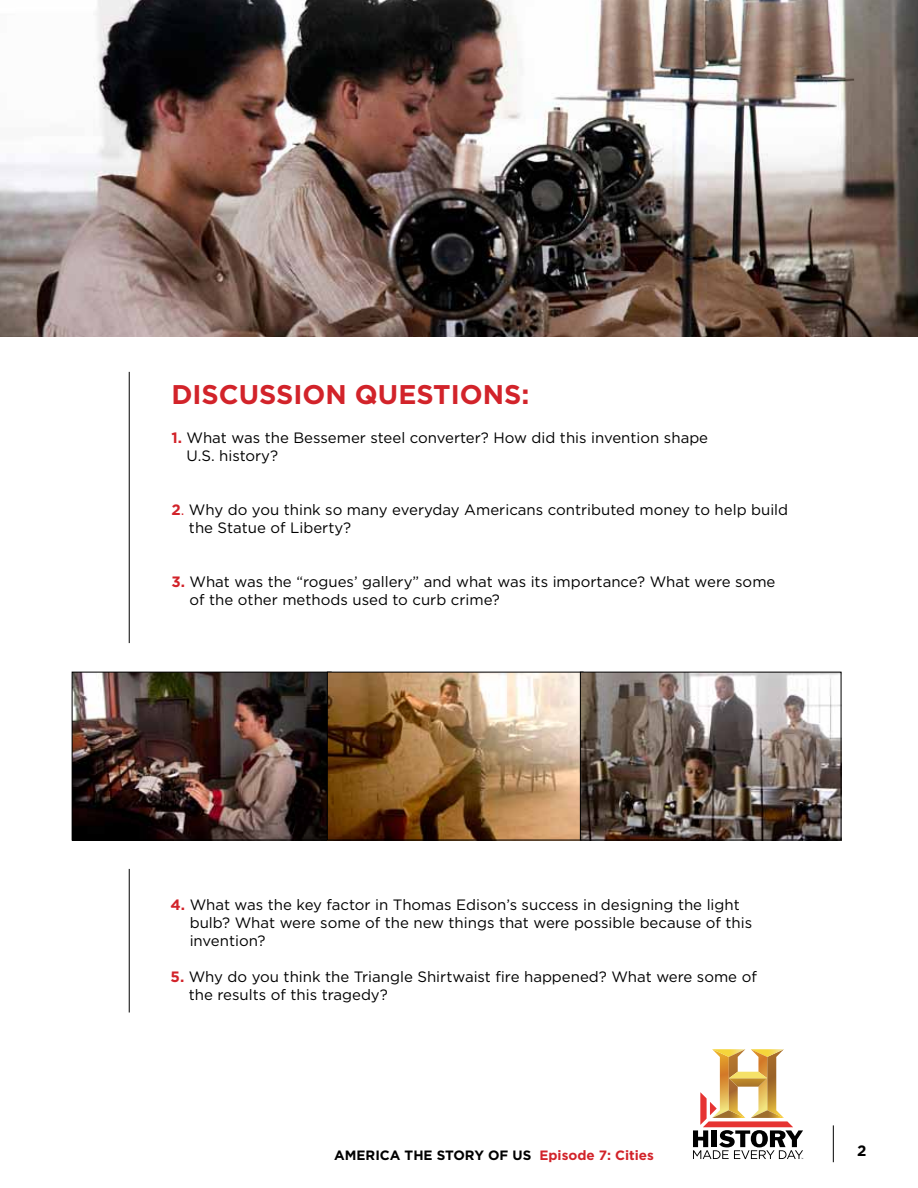
<style>
.page{position:relative;width:918px;height:1188px;background:#fff}
.page>*{position:absolute;margin:0;border:0;box-sizing:border-box;transform-origin:0 0}
.t1{font:700 27px "Gotham";color:#d2232a}
.t2{font:15px/18px "Gotham";color:#000}
.t3{font:700 15px "Gotham";color:#000}
.t4{font:700 13.5px "Gotham";color:#000}
.s1{font-weight:700;color:#d2232a}
.s2{color:#d2232a}
</style>
<div class="page">
<img style="left:0;top:0;width:918px;height:336px">
<hr style="left:129px;top:372px;width:1px;height:271px;background:#000">
<hr style="left:129px;top:869px;width:1px;height:143px;background:#000">
<img style="left:74px;top:674px;width:253px;height:164px">
<div style="left:72px;top:672px;width:260px;height:168px;border:1px solid #000"></div>
<img style="left:329px;top:674px;width:251px;height:164px">
<div style="left:327px;top:672px;width:256px;height:168px;border:1px solid #000"></div>
<img style="left:582px;top:674px;width:257px;height:164px">
<div style="left:580px;top:672px;width:261px;height:168px;border:1px solid #000"></div>
<svg style="left:693px;top:1049px;width:110px;height:110px"></svg>
<hr style="left:833px;top:1125px;width:1px;height:37px;background:#000">
<h1 class="t1" style="left:171px;top:376px;width:359px">DISCUSSION QUESTIONS:</h1>
<p class="t2" style="left:187px;top:429px;width:523px;text-indent:-15px"><span class="s1">1.</span> What was the Bessemer steel converter? How did this invention shape<br>U.S. history?</p>
<p class="t2" style="left:189px;top:501px;width:601px;text-indent:-18px"><span class="s1">2</span><span class="s2">.</span> Why do you think so many everyday Americans contributed money to help build the Statue of Liberty?</p>
<p class="t2" style="left:190px;top:573px;width:587px;text-indent:-18px"><span class="s1">3.</span> What was the “rogues’ gallery” and what was its importance? What were some of the other methods used to curb crime?</p>
<p class="t2" style="left:190px;top:896px;width:564px;text-indent:-19px"><span class="s1">4.</span> What was the key factor in Thomas Edison’s success in designing the light bulb? What were some of the new things that were possible because of this invention?</p>
<p class="t2" style="left:189px;top:968px;width:570px;text-indent:-18px"><span class="s1">5.</span> Why do you think the Triangle Shirtwaist fire happened? What were some of the results of this tragedy?</p>
<p class="t4" style="left:334px;top:1146px;width:321px">AMERICA THE STORY OF US <span class="s2">EPISODE 7: CITIES</span></p>
<p class="t3" style="left:857px;top:1141px;width:11px">2</p>
</div>
